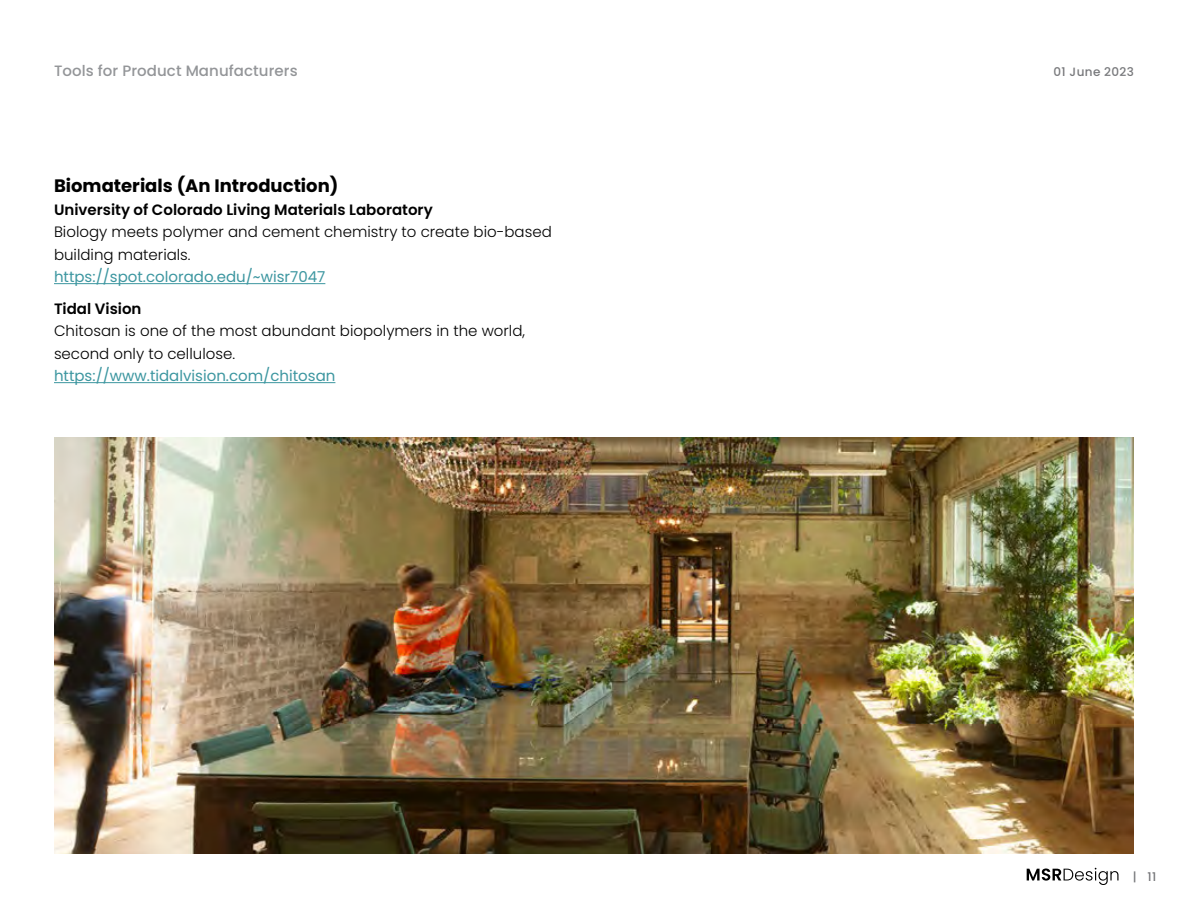
<style>
.page{position:relative;width:1188px;height:918px;background:#fff}
.page>*{position:absolute;margin:0;border:0;box-sizing:border-box;transform-origin:0 0}
.t1{font:700 18px "Poppins";color:#000}
.t2{font:300 15px/22.5px "Poppins";color:#000}
.t3{font:15px "Poppins";color:#3c96a0}
.t4{font:600 15px "Poppins";color:#000}
.t5{font:500 15px "Poppins";letter-spacing:.005em;color:#939598}
.t6{font:500 12px "Poppins";letter-spacing:.03em;color:#77787b}
</style>
<div class="page">
<svg style="left:1027px;top:868px;width:92px;height:17px"></svg>
<hr style="left:54px;top:283px;width:271px;height:1px;background:#3c96a0">
<hr style="left:54px;top:382px;width:281px;height:1px;background:#3c96a0">
<img style="left:54px;top:437px;width:1080px;height:416px">
<p class="t5" style="left:54px;top:62px;width:245px">Tools for Product Manufacturers</p>
<p class="t1" style="left:54px;top:175px;width:286px">Biomaterials (An Introduction)</p>
<p class="t4" style="left:54px;top:201px;width:380px">University of Colorado Living Materials Laboratory</p>
<p class="t2" style="left:54px;top:221px;width:499px">Biology meets polymer and cement chemistry to create bio-based building materials.</p>
<p class="t3" style="left:54px;top:268px;width:273px">https://spot.colorado.edu/~wisr7047</p>
<p class="t4" style="left:54px;top:300px;width:89px">Tidal Vision</p>
<p class="t2" style="left:54px;top:320px;width:473px">Chitosan is one of the most abundant biopolymers in the world, second only to cellulose.</p>
<p class="t3" style="left:54px;top:367px;width:283px">https://www.tidalvision.com/chitosan</p>
<p class="t6" style="left:1053px;top:64px;width:82px">01 June 2023</p>
<p class="t6" style="left:1133px;top:869px;width:25px">| 11</p>
</div>
